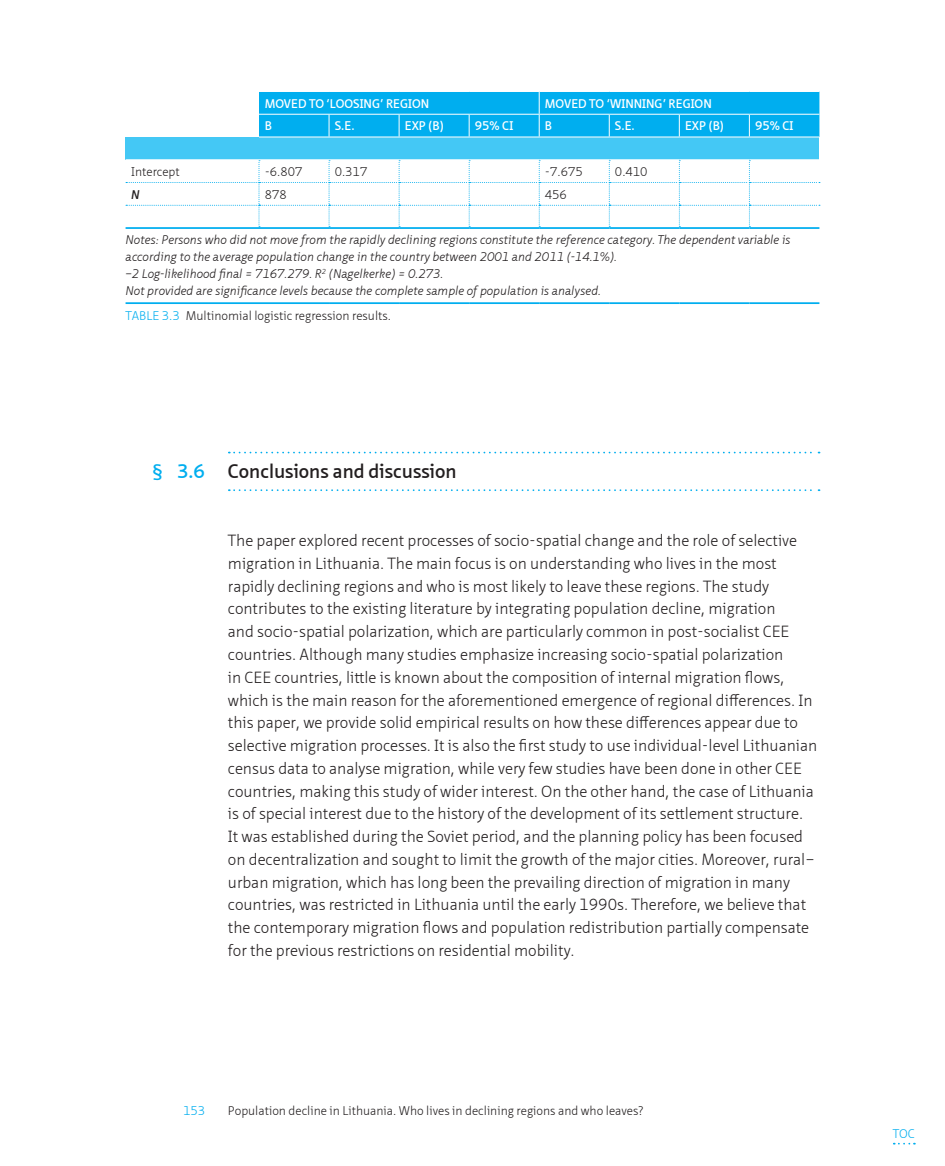
<style>
.page{position:relative;width:945px;height:1166px;background:#fff}
.page>*{position:absolute;margin:0;border:0;box-sizing:border-box;transform-origin:0 0}
.t1{font:600 19.25px "Neue Sans Pro";color:#231f20}
.BODY_Normal{font:300 15.75px/22.8px "Neue Sans Pro";color:#231f20}
.TABLE_Footnote{font:italic 300 12.25px/17.2px "Neue Sans Pro";color:#231f20}
.TABLE_Body_-_Left{font:300 12.25px "Neue Sans Pro";color:#231f20}
.TABLE_Title_-_Left{font:600 12.25px "Neue Sans Pro";color:#fff}
.t2{font:300 12.25px "Neue Sans Pro";color:#00aeef}
.TABLE_Body_-_Left-2{font:italic 600 12.25px "Neue Sans Pro";color:#231f20}
.s1{color:#00aeef}
</style>
<div class="page">
<svg style="left:229px;top:452px;width:591px;height:1px"></svg>
<svg style="left:229px;top:489px;width:591px;height:2px"></svg>
<div style="left:126px;top:137px;width:693px;height:23px;background:#44c8f5"></div>
<div style="left:259px;top:92px;width:560px;height:44px;background:#00aeef"></div>
<svg style="left:126px;top:160px;width:694px;height:67px"></svg>
<hr style="left:126px;top:302px;width:133px;height:2px;background:#00aeef">
<hr style="left:259px;top:302px;width:70px;height:2px;background:#00aeef">
<hr style="left:329px;top:302px;width:70px;height:2px;background:#00aeef">
<hr style="left:399px;top:302px;width:70px;height:2px;background:#00aeef">
<hr style="left:469px;top:302px;width:70px;height:2px;background:#00aeef">
<hr style="left:539px;top:302px;width:70px;height:2px;background:#00aeef">
<hr style="left:609px;top:302px;width:70px;height:2px;background:#00aeef">
<hr style="left:679px;top:302px;width:70px;height:2px;background:#00aeef">
<hr style="left:749px;top:302px;width:70px;height:2px;background:#00aeef">
<hr style="left:126px;top:159px;width:133px;height:1px;background:#fff">
<hr style="left:259px;top:159px;width:70px;height:1px;background:#fff">
<hr style="left:329px;top:159px;width:70px;height:1px;background:#fff">
<hr style="left:399px;top:159px;width:70px;height:1px;background:#fff">
<hr style="left:469px;top:159px;width:70px;height:1px;background:#fff">
<hr style="left:539px;top:159px;width:70px;height:1px;background:#fff">
<hr style="left:609px;top:159px;width:70px;height:1px;background:#fff">
<hr style="left:679px;top:159px;width:70px;height:1px;background:#fff">
<hr style="left:749px;top:159px;width:70px;height:1px;background:#fff">
<hr style="left:126px;top:227px;width:133px;height:2px;background:#00aeef">
<hr style="left:259px;top:227px;width:70px;height:2px;background:#00aeef">
<hr style="left:329px;top:227px;width:70px;height:2px;background:#00aeef">
<hr style="left:399px;top:227px;width:70px;height:2px;background:#00aeef">
<hr style="left:469px;top:227px;width:70px;height:2px;background:#00aeef">
<hr style="left:539px;top:227px;width:70px;height:2px;background:#00aeef">
<hr style="left:609px;top:227px;width:70px;height:2px;background:#00aeef">
<hr style="left:679px;top:227px;width:70px;height:2px;background:#00aeef">
<hr style="left:749px;top:227px;width:70px;height:2px;background:#00aeef">
<svg style="left:894px;top:1142px;width:21px;height:2px"></svg>
<p class="TABLE_Title_-_Left" style="left:265px;top:95px;width:166px">MOVED TO ‘LOOSING’ REGION</p>
<p class="TABLE_Title_-_Left" style="left:545px;top:95px;width:168px">MOVED TO ‘WINNING’ REGION</p>
<p class="TABLE_Title_-_Left" style="left:265px;top:118px;width:9px">B</p>
<p class="TABLE_Title_-_Left" style="left:335px;top:118px;width:21px">S.E.</p>
<p class="TABLE_Title_-_Left" style="left:405px;top:118px;width:41px">EXP (B)</p>
<p class="TABLE_Title_-_Left" style="left:475px;top:118px;width:40px">95% CI</p>
<p class="TABLE_Title_-_Left" style="left:545px;top:118px;width:9px">B</p>
<p class="TABLE_Title_-_Left" style="left:615px;top:118px;width:21px">S.E.</p>
<p class="TABLE_Title_-_Left" style="left:685px;top:118px;width:41px">EXP (B)</p>
<p class="TABLE_Title_-_Left" style="left:755px;top:118px;width:40px">95% CI</p>
<p class="TABLE_Body_-_Left" style="left:131px;top:163px;width:50px">Intercept</p>
<p class="TABLE_Body_-_Left" style="left:265px;top:163px;width:39px">-6.807</p>
<p class="TABLE_Body_-_Left" style="left:335px;top:163px;width:34px">0.317</p>
<p class="TABLE_Body_-_Left" style="left:545px;top:163px;width:39px">-7.675</p>
<p class="TABLE_Body_-_Left" style="left:615px;top:163px;width:34px">0.410</p>
<p class="TABLE_Body_-_Left-2" style="left:131px;top:186px;width:10px">N</p>
<p class="TABLE_Body_-_Left" style="left:265px;top:186px;width:24px">878</p>
<p class="TABLE_Body_-_Left" style="left:545px;top:186px;width:24px">456</p>
<p class="TABLE_Footnote" style="left:126px;top:231px;width:666px">Notes: Persons who did not move from the rapidly declining regions constitute the reference category. The dependent variable is according to the average population change in the country between 2001 and 2011 (-14.1%).</p>
<p class="TABLE_Footnote" style="left:126px;top:265px;width:319px">–2 Log-likelihood final = 7167.279. R<sup>2</sup> (Nagelkerke) = 0.273.</p>
<p class="TABLE_Footnote" style="left:126px;top:282px;width:477px">Not provided are significance levels because the complete sample of population is analysed.</p>
<p class="t2" style="left:126px;top:308px;width:14px">Table</p>
<p class="TABLE_Body_-_Left" style="left:162px;top:308px;width:231px"><span class="s1">3.3</span> Multinomial logistic regression results.</p>
<p class="t1" style="left:152px;top:458px;width:306px"><span class="s1">§ 3.6</span> Conclusions and discussion</p>
<p class="BODY_Normal" style="left:228px;top:529px;width:591px">The paper explored recent processes of socio-spatial change and the role of selective migration in Lithuania. The main focus is on understanding who lives in the most rapidly declining regions and who is most likely to leave these regions. The study contributes to the existing literature by integrating population decline, migration<br>and socio-spatial polarization, which are particularly common in post-socialist CEE countries. Although many studies emphasize increasing socio-spatial polarization<br>in CEE countries, little is known about the composition of internal migration flows, which is the main reason for the aforementioned emergence of regional differences. In this paper, we provide solid empirical results on how these differences appear due to selective migration processes. It is also the first study to use individual-level Lithuanian census data to analyse migration, while very few studies have been done in other CEE countries, making this study of wider interest. On the other hand, the case of Lithuania is of special interest due to the history of the development of its settlement structure.<br>It was established during the Soviet period, and the planning policy has been focused on decentralization and sought to limit the growth of the major cities. Moreover, rural– urban migration, which has long been the prevailing direction of migration in many countries, was restricted in Lithuania until the early 1990s. Therefore, we believe that the contemporary migration flows and population redistribution partially compensate for the previous restrictions on residential mobility.</p>
<p class="t2" style="left:183px;top:1102px;width:24px">153</p>
<p class="TABLE_Body_-_Left" style="left:228px;top:1102px;width:417px">Population decline in Lithuania. Who lives in declining regions and who leaves?</p>
<p class="t2" style="left:893px;top:1125px;width:23px">TOC</p>
</div>
